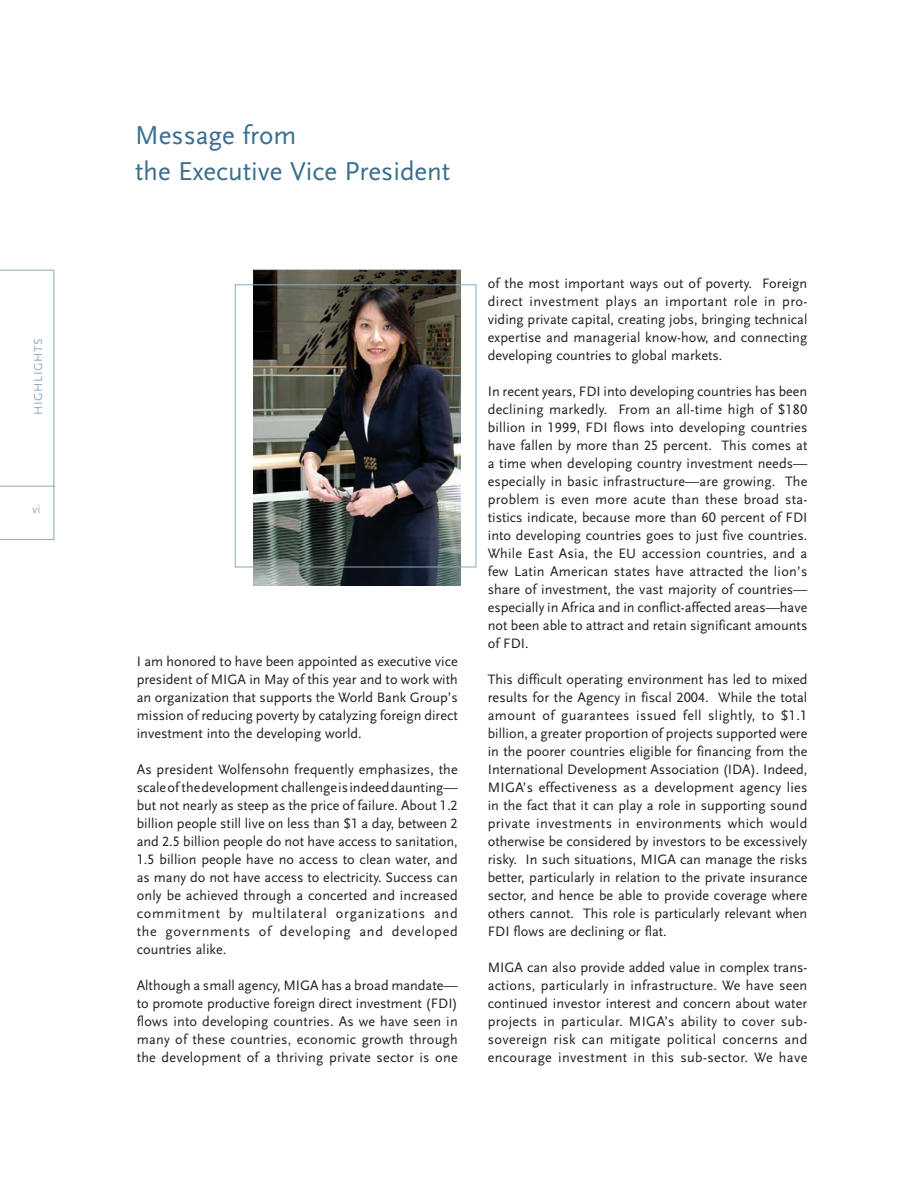
<style>
.page{position:relative;width:918px;height:1188px;background:#fff}
.page>*{position:absolute;margin:0;border:0;box-sizing:border-box;transform-origin:0 0}
.t1{font:27px/36px "Scala Sans LF";color:#3a6e8f}
.t2{font:14.25px/18px "Scala Sans LF";color:#231f20;text-align:justify}
.t3{font:12px "Scala Sans LF";letter-spacing:.05em;color:#8ea9c1}
</style>
<div class="page">
<svg style="left:0;top:269px;width:55px;height:271px"></svg>
<img style="left:254px;top:270px;width:206px;height:316px">
<div style="left:235px;top:284px;width:241px;height:283px;border:1px solid #8ea9c1"></div>
<p class="t3" style="left:34px;top:415px;width:78px;rotate:-90deg">HIGHLIGHTS</p>
<p class="t3" style="left:32px;top:505px;width:10px">vi</p>
<h1 class="t1" style="left:135px;top:119px;width:317px">Message from<br>the Executive Vice President</h1>
<p class="t2" style="left:137px;top:653px;width:323px">I am honored to have been appointed as executive vice president of MIGA in May of this year and to work with an organization that supports the World Bank Group’s mission of reducing poverty by catalyzing foreign direct investment into the developing world.</p>
<p class="t2" style="left:137px;top:761px;width:323px">As president Wolfensohn frequently emphasizes, the scale of the development challenge is indeed daunting— but not nearly as steep as the price of failure. About 1.2 billion people still live on less than $1 a day, between 2 and 2.5 billion people do not have access to sanitation, 1.5 billion people have no access to clean water, and as many do not have access to electricity. Success can only be achieved through a concerted and increased commitment by multilateral organizations and the governments of developing and developed countries alike.</p>
<p class="t2" style="left:137px;top:977px;width:323px">Although a small agency, MIGA has a broad mandate— to promote productive foreign direct investment (FDI) flows into developing countries. As we have seen in many of these countries, economic growth through the development of a thriving private sector is one</p>
<p class="t2" style="left:488px;top:275px;width:321px">of the most important ways out of poverty. Foreign direct investment plays an important role in pro&shy;viding private capital, creating jobs, bringing technical expertise and managerial know-how, and connecting developing countries to global markets.</p>
<p class="t2" style="left:488px;top:383px;width:321px">In recent years, FDI into developing countries has been declining markedly. From an all-time high of $180 billion in 1999, FDI flows into developing countries have fallen by more than 25 percent. This comes at a time when developing country investment needs— especially in basic infrastructure—are growing. The problem is even more acute than these broad sta&shy;tistics indicate, because more than 60 percent of FDI into developing countries goes to just five countries.<br>While East Asia, the EU accession countries, and a few Latin American states have attracted the lion’s share of investment, the vast majority of countries— especially in Africa and in conflict-affected areas—have not been able to attract and retain significant amounts of FDI.</p>
<p class="t2" style="left:488px;top:671px;width:321px">This difficult operating environment has led to mixed results for the Agency in fiscal 2004. While the total amount of guarantees issued fell slightly, to $1.1 billion, a greater proportion of projects supported were in the poorer countries eligible for financing from the International Development Association (IDA). Indeed, MIGA’s effectiveness as a development agency lies in the fact that it can play a role in supporting sound private investments in environments which would otherwise be considered by investors to be excessively risky. In such situations, MIGA can manage the risks better, particularly in relation to the private insurance sector, and hence be able to provide coverage where others cannot. This role is particularly relevant when FDI flows are declining or flat.</p>
<p class="t2" style="left:488px;top:959px;width:321px">MIGA can also provide added value in complex trans&shy;actions, particularly in infrastructure. We have seen continued investor interest and concern about water projects in particular. MIGA’s ability to cover sub&shy;sovereign risk can mitigate political concerns and encourage investment in this sub-sector. We have</p>
</div>
